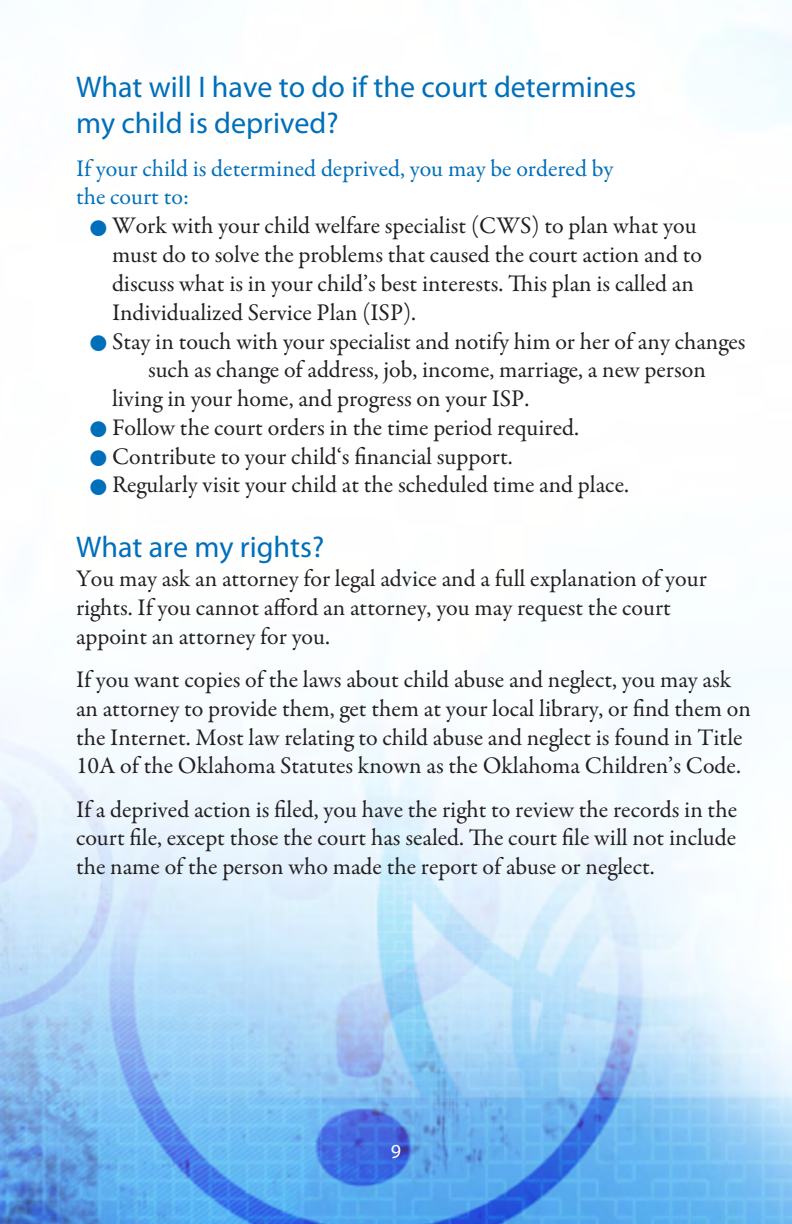
<style>
.page{position:relative;width:792px;height:1224px;background:#fff}
.page>*{position:absolute;margin:0;border:0;box-sizing:border-box;transform-origin:0 0}
.t1{font:30px/36px "Myriad Pro";color:#006fba}
.t2{font:24px/28.8px "Garamond Premr Pro";color:#231f20}
.t3{font:24px/28.8px "Garamond Premr Pro";color:#006fba}
.t4{font:20px "Myriad Pro";color:#fff}
.s1{font-family:"Hira Kaku Pro W6";font-size:18px;color:#006fba}
</style>
<div class="page">
<img style="left:0;top:26px;width:792px;height:1198px">
<h3 class="t1" style="left:76px;top:68px;width:562px">What will I have to do if the court determines my child is deprived?</h3>
<h4 class="t3" style="left:76px;top:154px;width:539px">If your child is determined deprived, you may be ordered by the court to:</h4>
<p class="t2" style="left:112px;top:212px;width:592px;text-indent:-23px"><span class="s1">●</span> Work with your child welfare specialist (CWS) to plan what you must do to solve the problems that caused the court action and to discuss what is in your child’s best interests. This plan is called an Individualized Service Plan (ISP).</p>
<p class="t2" style="left:89px;top:327px;width:658px"><span class="s1">●</span> Stay in touch with your specialist and notify him or her of any changes</p>
<p class="t2" style="left:148px;top:356px;width:559px">such as change of address, job, income, marriage, a new person</p>
<p class="t2" style="left:112px;top:385px;width:419px">living in your home, and progress on your ISP.</p>
<p class="t2" style="left:89px;top:414px;width:491px"><span class="s1">●</span> Follow the court orders in the time period required.</p>
<p class="t2" style="left:89px;top:442px;width:425px"><span class="s1">●</span> Contribute to your child‘s financial support.</p>
<p class="t2" style="left:89px;top:471px;width:541px"><span class="s1">●</span> Regularly visit your child at the scheduled time and place.</p>
<h3 class="t1" style="left:76px;top:529px;width:250px">What are my rights?</h3>
<p class="t2" style="left:76px;top:565px;width:632px">You may ask an attorney for legal advice and a full explanation of your rights. If you cannot afford an attorney, you may request the court appoint an attorney for you.</p>
<p class="t2" style="left:76px;top:666px;width:676px">If you want copies of the laws about child abuse and neglect, you may ask an attorney to provide them, get them at your local library, or find them on the Internet. Most law relating to child abuse and neglect is found in Title 10A of the Oklahoma Statutes known as the Oklahoma Children’s Code.</p>
<p class="t2" style="left:76px;top:795px;width:663px;text-align:justify">If a deprived action is filed, you have the right to review the records in the court file, except those the court has sealed. The court file will not include the name of the person who made the report of abuse or neglect.</p>
<p class="t4" style="left:391px;top:1139px;width:12px">9</p>
</div>
